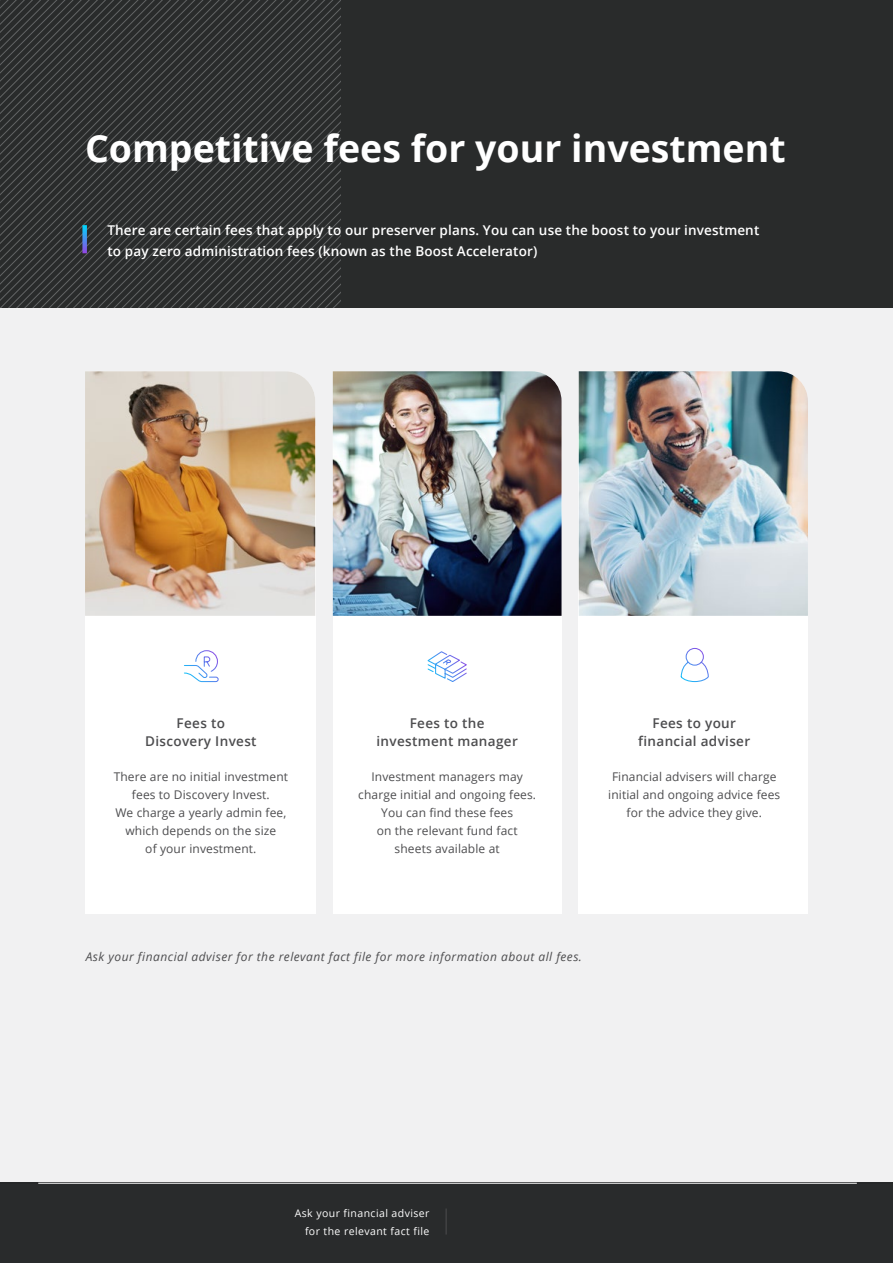
<style>
.page{position:relative;width:893px;height:1263px;background:#fff}
.page>*{position:absolute;margin:0;border:0;box-sizing:border-box;transform-origin:0 0}
.t1{font:700 37.5px "Open Sans";color:#fff}
.t2{font:600 13.5px/21px "Open Sans";letter-spacing:.01em;color:#fff}
.t3{font:600 13.5px/18px "Open Sans";letter-spacing:.025em;color:#4d4d4f;text-align:center}
.t4{font:12px/18px "Open Sans";letter-spacing:.01em;color:#4d4d4f;text-align:center}
.t5{font:italic 12px "Open Sans";letter-spacing:.04em;color:#4d4d4f}
.t6{font:10.5px/18px "Open Sans";letter-spacing:.04em;color:#fff;text-align:right}
</style>
<div class="page">
<div style="left:0;top:307px;width:893px;height:876px;background:#f1f1f2"></div>
<div style="left:0;top:0;width:893px;height:307px;background:#292b2b"></div>
<div style="left:85px;top:427px;width:230px;height:487px;background:#fff"></div>
<div style="left:333px;top:427px;width:229px;height:487px;background:#fff"></div>
<div style="left:579px;top:427px;width:229px;height:487px;background:#fff"></div>
<img style="left:85px;top:371px;width:230px;height:245px">
<img style="left:333px;top:371px;width:229px;height:245px">
<img style="left:579px;top:371px;width:229px;height:245px">
<svg style="left:184px;top:650px;width:35px;height:33px"></svg>
<svg style="left:427px;top:651px;width:40px;height:31px"></svg>
<svg style="left:680px;top:648px;width:29px;height:35px"></svg>
<svg style="left:0;top:0;width:340px;height:26px"></svg>
<svg style="left:0;top:30px;width:340px;height:33px"></svg>
<svg style="left:0;top:67px;width:340px;height:28px"></svg>
<svg style="left:0;top:99px;width:340px;height:208px"></svg>
<svg style="left:8px;top:128px;width:332px;height:179px"></svg>
<svg style="left:32px;top:152px;width:308px;height:155px"></svg>
<svg style="left:40px;top:160px;width:300px;height:147px"></svg>
<svg style="left:82px;top:225px;width:5px;height:28px"></svg>
<div style="left:0;top:1183px;width:893px;height:80px;background:#292b2c"></div>
<hr style="left:38px;top:1183px;width:819px;height:1px;background:#fff">
<svg style="left:446px;top:1209px;width:1px;height:25px"></svg>
<h1 class="t1" style="left:85px;top:122px;width:702px">Competitive fees for your investment</h1>
<p class="t2" style="left:107px;top:220px;width:653px">There are certain fees that apply to our preserver plans. You can use the boost to your investment to pay zero administration fees (known as the Boost Accelerator)</p>
<p class="t3" style="left:145px;top:713px;width:113px">Fees to<br>Discovery Invest</p>
<p class="t4" style="left:114px;top:767px;width:176px">There are no initial investment fees to Discovery Invest.<br>We charge a yearly admin fee, which depends on the size<br>of your investment.</p>
<p class="t3" style="left:377px;top:713px;width:143px">Fees to the investment manager</p>
<p class="t4" style="left:358px;top:767px;width:179px">Investment managers may charge initial and ongoing fees.<br>You can find these fees<br>on the relevant fund fact sheets available at</p>
<p class="t3" style="left:638px;top:713px;width:113px">Fees to your financial adviser</p>
<p class="t4" style="left:608px;top:767px;width:174px">Financial advisers will charge initial and ongoing advice fees for the advice they give.</p>
<p class="t5" style="left:86px;top:949px;width:498px">Ask your financial adviser for the relevant fact file for more information about all fees.</p>
<p class="t6" style="left:295px;top:1203px;width:136px">Ask your financial adviser for the relevant fact file</p>
</div>
